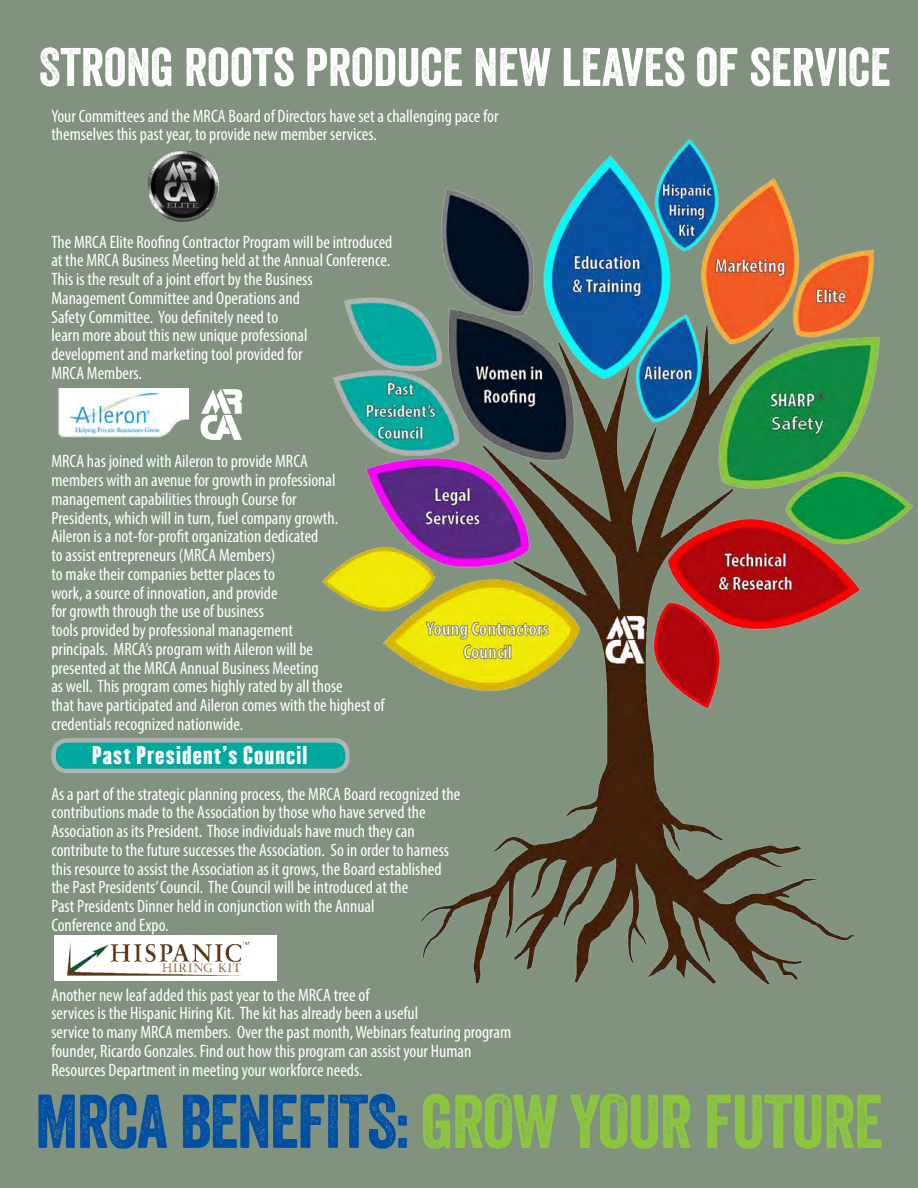
<style>
.page{position:relative;width:918px;height:1188px;background:#81937f}
.page>*{position:absolute;margin:0;border:0;box-sizing:border-box;transform-origin:0 0}
.t1{font:73.5px "Veneer";letter-spacing:-.02em;color:#8cc63f}
.t2{font:52.5px "Veneer";color:#fff}
.t3{font:22.5px "Champion HTF Lightweight";letter-spacing:.05em;color:#fff}
.t4{font:condensed 18px/18.8px "Myriad Pro";color:#fff}
.s1{color:#004fa3}
</style>
<div class="page">
<img style="left:323px;top:140px;width:590px;height:843px">
<img style="left:58px;top:389px;width:131px;height:49px">
<img style="left:147px;top:151px;width:72px;height:71px">
<div style="left:54px;top:935px;width:222px;height:45px;background:#fff"></div>
<img style="left:66px;top:941px;width:184px;height:35px">
<div style="left:54px;top:740px;width:293px;height:31px;background:#00a99d;border-radius:13px"></div>
<div style="left:51px;top:738px;width:299px;height:35px;border:4px solid #b2b3b2;border-radius:13px"></div>
<svg style="left:201px;top:389px;width:41px;height:51px"></svg>
<h2 class="t2" style="left:39px;top:35px;width:853px">STRONG ROOTS PRODUCE NEW LEAVES OF SERVICE</h2>
<p class="t4" style="left:51px;top:106px;width:449px">Your Committees and the MRCA Board of Directors have set a challenging pace for themselves this past year, to provide new member services.</p>
<p class="t4" style="left:51px;top:232px;width:343px">The MRCA Elite Roofing Contractor Program will be introduced at the MRCA Business Meeting held at the Annual Conference.<br>This is the result of a joint effort by the Business<br>Management Committee and Operations and<br>Safety Committee. You definitely need to<br>learn more about this new unique professional<br>development and marketing tool provided for<br>MRCA Members.</p>
<p class="t4" style="left:51px;top:452px;width:335px">MRCA has joined with Aileron to provide MRCA<br>members with an avenue for growth in professional management capabilities through Course for<br>Presidents, which will in turn, fuel company growth.<br>Aileron is a not-for-profit organization dedicated<br>to assist entrepreneurs (MRCA Members)<br>to make their companies better places to<br>work, a source of innovation, and provide<br>for growth through the use of business<br>tools provided by professional management<br>principals. MRCA’s program with Aileron will be<br>presented at the MRCA Annual Business Meeting<br>as well. This program comes highly rated by all those<br>that have participated and Aileron comes with the highest of credentials recognized nationwide.</p>
<p class="t3" style="left:92px;top:740px;width:217px">Past President’s Council</p>
<p class="t4" style="left:51px;top:784px;width:410px">As a part of the strategic planning process, the MRCA Board recognized the contributions made to the Association by those who have served the Association as its President. Those individuals have much they can contribute to the future successes the Association. So in order to harness this resource to assist the Association as it grows, the Board established the Past Presidents’ Council. The Council will be introduced at the<br>Past Presidents Dinner held in conjunction with the Annual<br>Conference and Expo.</p>
<p class="t4" style="left:51px;top:985px;width:461px">Another new leaf added this past year to the MRCA tree of<br>services is the Hispanic Hiring Kit. The kit has already been a useful<br>service to many MRCA members. Over the past month, Webinars featuring program founder, Ricardo Gonzales. Find out how this program can assist your Human Resources Department in meeting your workforce needs.</p>
<h1 class="t1" style="left:35px;top:1077px;width:849px"><span class="s1">MRCA BENEFITS:</span> GROW YOUR FUTURE</h1>
</div>
